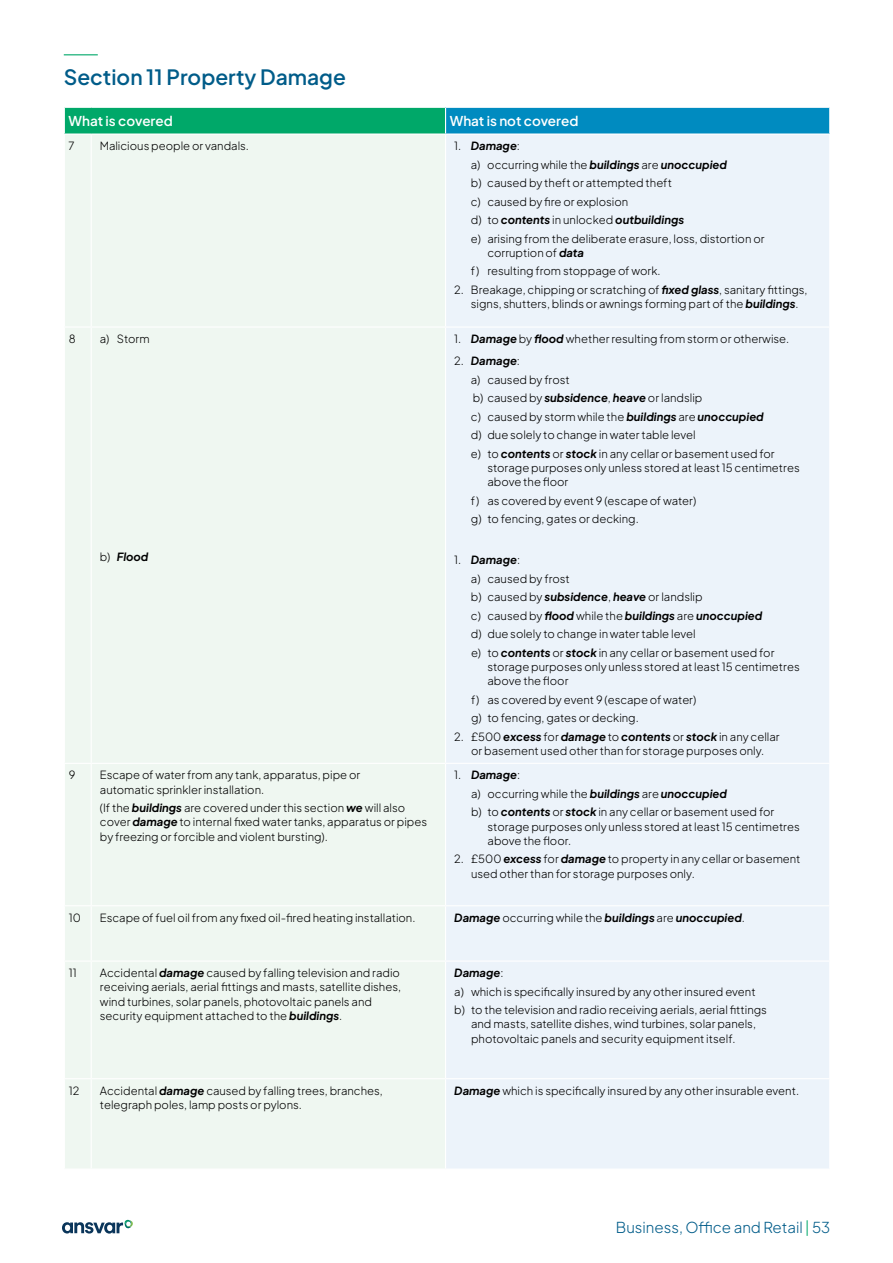
<style>
.page{position:relative;width:893px;height:1263px;background:#fff}
.page>*{position:absolute;margin:0;border:0;box-sizing:border-box;transform-origin:0 0}
.t1{font:600 21px "Plus Jakarta Sans";color:#005c89}
.t2{font:300 15px "Plus Jakarta Sans";color:#005c89}
.t3{font:600 13.5px "Plus Jakarta Sans";color:#fff}
.t4{font:300 11.25px/18.5px "Plus Jakarta Sans";color:#000}
.t5{font:italic 700 11.25px "Plus Jakarta Sans";color:#000}
.s1{font-weight:700;font-style:italic}
.s2{font-weight:300;font-style:normal}
.s3{color:#00a869}
</style>
<div class="page">
<svg style="left:62px;top:1220px;width:71px;height:13px"></svg>
<div style="left:64px;top:107px;width:382px;height:27px;background:#00a869"></div>
<div style="left:446px;top:107px;width:384px;height:27px;background:#008bc0"></div>
<div style="left:65px;top:135px;width:380px;height:1033px;background:#eff7f1"></div>
<div style="left:446px;top:135px;width:383px;height:1033px;background:#ecf3fa"></div>
<svg style="left:64px;top:107px;width:27px;height:26px"></svg>
<hr style="left:91px;top:107px;width:355px;height:1px;background:#fff">
<hr style="left:446px;top:107px;width:384px;height:1px;background:#fff">
<svg style="left:445px;top:108px;width:1px;height:25px"></svg>
<svg style="left:829px;top:108px;width:1px;height:25px"></svg>
<hr style="left:64px;top:133px;width:27px;height:2px;background:#fff">
<hr style="left:91px;top:133px;width:355px;height:2px;background:#fff">
<hr style="left:91px;top:135px;width:1px;height:191px;background:#fff">
<hr style="left:446px;top:133px;width:384px;height:2px;background:#fff">
<hr style="left:64px;top:326px;width:27px;height:2px;background:#fff">
<hr style="left:91px;top:326px;width:355px;height:2px;background:#fff">
<hr style="left:91px;top:328px;width:1px;height:435px;background:#fff">
<hr style="left:446px;top:326px;width:384px;height:2px;background:#fff">
<svg style="left:65px;top:763px;width:26px;height:1px"></svg>
<hr style="left:91px;top:763px;width:355px;height:1px;background:#fff">
<hr style="left:91px;top:764px;width:1px;height:141px;background:#fff">
<hr style="left:446px;top:763px;width:384px;height:1px;background:#fff">
<svg style="left:65px;top:905px;width:26px;height:1px"></svg>
<hr style="left:91px;top:905px;width:355px;height:1px;background:#fff">
<hr style="left:91px;top:906px;width:1px;height:54px;background:#fff">
<hr style="left:446px;top:905px;width:384px;height:1px;background:#fff">
<hr style="left:64px;top:960px;width:27px;height:2px;background:#fff">
<hr style="left:91px;top:960px;width:355px;height:2px;background:#fff">
<hr style="left:91px;top:962px;width:1px;height:116px;background:#fff">
<hr style="left:446px;top:960px;width:384px;height:2px;background:#fff">
<svg style="left:65px;top:1078px;width:26px;height:1px"></svg>
<hr style="left:91px;top:1078px;width:355px;height:1px;background:#fff">
<hr style="left:91px;top:1079px;width:1px;height:89px;background:#fff">
<hr style="left:446px;top:1078px;width:384px;height:1px;background:#fff">
<hr style="left:64px;top:54px;width:34px;height:1px;background:#00a869">
<h1 class="t1" style="left:64px;top:59px;width:284px">Section 11 Property Damage</h1>
<p class="t3" style="left:69px;top:109px;width:106px">What is covered</p>
<p class="t3" style="left:450px;top:109px;width:130px">What is not covered</p>
<p class="t4" style="left:69px;top:135px;width:7px">7</p>
<p class="t4" style="left:100px;top:135px;width:151px">Malicious people or vandals.</p>
<p class="t4" style="left:471px;top:135px;width:295px;text-indent:-17px">1. <span class="s1">Damage</span>:<br>a) occurring while the <span class="s1">buildings</span> are <span class="s1">unoccupied<br></span>b) caused by theft or attempted theft<br>c) caused by fire or explosion<br>d) to <span class="s1">contents</span> in unlocked <span class="s1">outbuildings<br></span>e) arising from the deliberate erasure, loss, distortion or</p>
<p class="t4" style="left:471px;top:242px;width:191px;text-indent:16px">corruption of <span class="s1">data<br></span>f) resulting from stoppage of work.</p>
<p class="t4" style="left:471px;top:281px;width:338px;line-height:14.2px;text-indent:-17px">2. Breakage, chipping or scratching of <span class="s1">fixed glass</span>, sanitary fittings, signs, shutters, blinds or awnings forming part of the <span class="s1">buildings</span>.</p>
<p class="t4" style="left:69px;top:328px;width:8px">8</p>
<p class="t4" style="left:100px;top:328px;width:51px">a) Storm</p>
<p class="t4" style="left:454px;top:328px;width:337px">1. <span class="s1">Damage</span> by <span class="s1">flood</span> whether resulting from storm or otherwise.</p>
<p class="t4" style="left:471px;top:351px;width:305px;text-indent:-17px">2. <span class="s1">Damage</span>:<br>a) caused by frost<br>b) caused by <span class="s1">subsidence</span>, <span class="s1">heave</span> or landslip<br>c) caused by storm while the <span class="s1">buildings</span> are <span class="s1">unoccupied </span>d) due solely to change in water table level<br>e) to <span class="s1">contents</span> or <span class="s1">stock</span> in any cellar or basement used for</p>
<p class="t4" style="left:487px;top:460px;width:314px;line-height:14.2px">storage purposes only unless stored at least 15 centimetres above the floor</p>
<p class="t4" style="left:471px;top:490px;width:227px">f) as covered by event 9 (escape of water) g) to fencing, gates or decking.</p>
<p class="t4" style="left:471px;top:550px;width:305px;text-indent:-17px">1. <span class="s1">Damage</span>:<br>a) caused by frost<br>b) caused by <span class="s1">subsidence</span>, <span class="s1">heave</span> or landslip<br>c) caused by <span class="s1">flood</span> while the <span class="s1">buildings</span> are <span class="s1">unoccupied </span>d) due solely to change in water table level<br>e) to <span class="s1">contents</span> or <span class="s1">stock</span> in any cellar or basement used for</p>
<p class="t4" style="left:487px;top:658px;width:314px;line-height:14.2px">storage purposes only unless stored at least 15 centimetres above the floor</p>
<p class="t4" style="left:471px;top:689px;width:227px">f) as covered by event 9 (escape of water) g) to fencing, gates or decking.</p>
<p class="t4" style="left:454px;top:728px;width:327px;line-height:14.2px;text-align:center">2. £500 <span class="s1">excess</span> for <span class="s1">damage</span> to <span class="s1">contents</span> or <span class="s1">stock</span> in any cellar or basement used other than for storage purposes only.</p>
<p class="t5" style="left:100px;top:547px;width:50px"><span class="s2">b)</span> Flood</p>
<p class="t4" style="left:69px;top:765px;width:8px">9</p>
<p class="t4" style="left:100px;top:767px;width:262px;line-height:14.2px">Escape of water from any tank, apparatus, pipe or automatic sprinkler installation.</p>
<p class="t4" style="left:100px;top:800px;width:329px;line-height:14.2px">(If the <span class="s1">buildings</span> are covered under this section <span class="s1">we</span> will also cover <span class="s1">damage</span> to internal fixed water tanks, apparatus or pipes by freezing or forcible and violent bursting).</p>
<p class="t4" style="left:471px;top:765px;width:305px;text-indent:-17px">1. <span class="s1">Damage</span>:<br>a) occurring while the <span class="s1">buildings</span> are <span class="s1">unoccupied<br></span>b) to <span class="s1">contents</span> or <span class="s1">stock</span> in any cellar or basement used for</p>
<p class="t4" style="left:488px;top:818px;width:314px;line-height:14.2px">storage purposes only unless stored at least 15 centimetres above the floor.</p>
<p class="t4" style="left:471px;top:851px;width:331px;line-height:14.2px;text-indent:-17px">2. £500 <span class="s1">excess</span> for <span class="s1">damage</span> to property in any cellar or basement used other than for storage purposes only.</p>
<p class="t4" style="left:69px;top:907px;width:14px">10</p>
<p class="t4" style="left:100px;top:907px;width:317px">Escape of fuel oil from any fixed oil-fired heating installation.</p>
<p class="t5" style="left:454px;top:908px;width:292px">Damage <span class="s2">occurring while the</span> buildings <span class="s2">are</span> unoccupied<span class="s2">.</span></p>
<p class="t4" style="left:69px;top:963px;width:9px">11</p>
<p class="t4" style="left:100px;top:965px;width:303px;line-height:14.2px">Accidental <span class="s1">damage</span> caused by falling television and radio receiving aerials, aerial fittings and masts, satellite dishes, wind turbines, solar panels, photovoltaic panels and security equipment attached to the <span class="s1">buildings</span>.</p>
<p class="t4" style="left:454px;top:963px;width:314px"><span class="s1">Damage</span>:<br>a) which is specifically insured by any other insured event b) to the television and radio receiving aerials, aerial fittings</p>
<p class="t4" style="left:471px;top:1016px;width:286px;line-height:14.2px">and masts, satellite dishes, wind turbines, solar panels, photovoltaic panels and security equipment itself.</p>
<p class="t4" style="left:69px;top:1080px;width:12px">12</p>
<p class="t4" style="left:100px;top:1082px;width:284px;line-height:14.2px">Accidental <span class="s1">damage</span> caused by falling trees, branches, telegraph poles, lamp posts or pylons.</p>
<p class="t4" style="left:454px;top:1080px;width:346px"><span class="s1">Damage</span> which is specifically insured by any other insurable event.</p>
<h2 class="t2" style="left:616px;top:1215px;width:216px">Business, Office and Retail <span class="s3">|</span> 53</h2>
</div>
